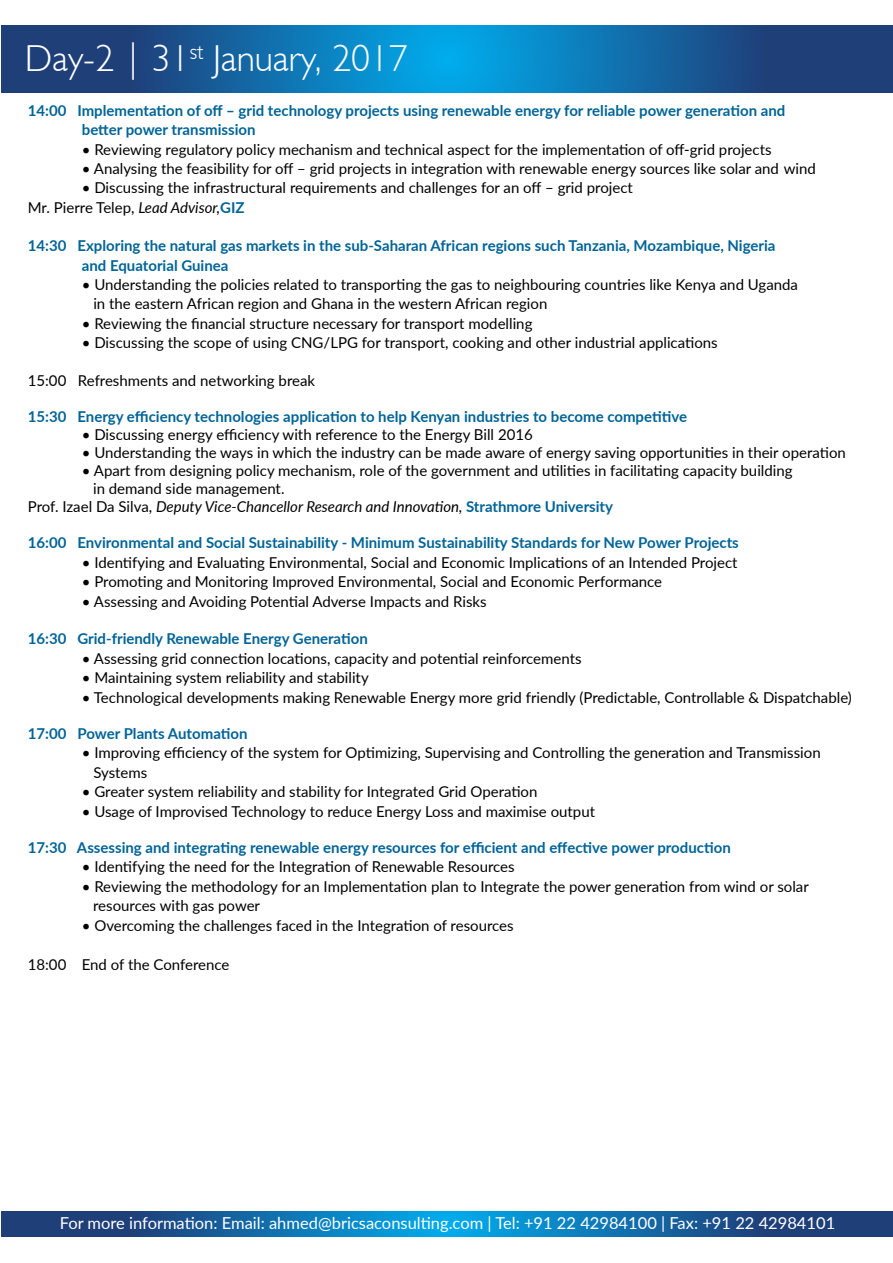
<style>
.page{position:relative;width:893px;height:1263px;background:#fff}
.page>*{position:absolute;margin:0;border:0;box-sizing:border-box;transform-origin:0 0}
.t1{font:300 37.5px "Humanist 521 BT";color:#fff}
.t2{font:16.5px "Lato";color:#fff}
.t3{font:15px/19.4px "Lato";color:#000}
.t4{font:700 15px/19.4px "Lato";color:#006497}
.t5{font:italic 15px "Lato";color:#000}
.s1{font-style:italic}
.s2{font-weight:700;color:#006497}
.s3{font-style:normal}
.s4{font-weight:700;font-style:normal;color:#006497}
</style>
<div class="page">
<svg style="left:1px;top:1211px;width:892px;height:25px;background:#1366a2"></svg>
<svg style="left:1px;top:25px;width:892px;height:67px;background:#1465a2"></svg>
<h1 class="t1" style="left:25px;top:35px;width:385px">Day-2 | 31<sup>st</sup> January, 2017</h1>
<p class="t4" style="left:82px;top:100px;width:705px;text-indent:-54px">14:00 Implementation of off – grid technology projects using renewable energy for reliable power generation and better power transmission</p>
<p class="t3" style="left:82px;top:139px;width:691px">• Reviewing regulatory policy mechanism and technical aspect for the implementation of off-grid projects</p>
<p class="t3" style="left:82px;top:158px;width:736px">• Analysing the feasibility for off – grid projects in integration with renewable energy sources like solar and wind</p>
<p class="t3" style="left:28px;top:177px;width:607px;text-indent:54px">• Discussing the infrastructural requirements and challenges for an off – grid project<br>Mr. Pierre Telep, <span class="s1">Lead Advisor,</span><span class="s2">GIZ</span></p>
<p class="t4" style="left:82px;top:236px;width:695px;text-indent:-54px">14:30 Exploring the natural gas markets in the sub-Saharan African regions such Tanzania, Mozambique, Nigeria and Equatorial Guinea</p>
<p class="t3" style="left:93px;top:274px;width:706px;text-indent:-12px">• Understanding the policies related to transporting the gas to neighbouring countries like Kenya and Uganda in the eastern African region and Ghana in the western African region</p>
<p class="t3" style="left:82px;top:313px;width:452px">• Reviewing the financial structure necessary for transport modelling</p>
<p class="t3" style="left:82px;top:332px;width:637px">• Discussing the scope of using CNG/LPG for transport, cooking and other industrial applications</p>
<p class="t3" style="left:28px;top:370px;width:289px">15:00 Refreshments and networking break</p>
<p class="t4" style="left:28px;top:406px;width:661px">15:30 Energy efficiency technologies application to help Kenyan industries to become competitive</p>
<p class="t3" style="left:82px;top:424px;width:452px">• Discussing energy efficiency with reference to the Energy Bill 2016</p>
<p class="t3" style="left:82px;top:442px;width:765px">• Understanding the ways in which the industry can be made aware of energy saving opportunities in their operation</p>
<p class="t3" style="left:82px;top:460px;width:712px">• Apart from designing policy mechanism, role of the government and utilities in facilitating capacity building</p>
<p class="t3" style="left:93px;top:478px;width:193px">in demand side management.</p>
<p class="t5" style="left:28px;top:495px;width:587px"><span class="s3">Prof. Izael Da Silva,</span> Deputy Vice-Chancellor Research and Innovation, <span class="s4">Strathmore University</span></p>
<p class="t4" style="left:28px;top:533px;width:713px">16:00 Environmental and Social Sustainability - Minimum Sustainability Standards for New Power Projects</p>
<p class="t3" style="left:82px;top:552px;width:657px">• Identifying and Evaluating Environmental, Social and Economic Implications of an Intended Project</p>
<p class="t3" style="left:82px;top:572px;width:582px">• Promoting and Monitoring Improved Environmental, Social and Economic Performance</p>
<p class="t3" style="left:82px;top:591px;width:406px">• Assessing and Avoiding Potential Adverse Impacts and Risks</p>
<p class="t4" style="left:28px;top:629px;width:342px">16:30 Grid-friendly Renewable Energy Generation</p>
<p class="t3" style="left:82px;top:648px;width:501px">• Assessing grid connection locations, capacity and potential reinforcements</p>
<p class="t3" style="left:82px;top:668px;width:288px">• Maintaining system reliability and stability</p>
<p class="t3" style="left:82px;top:687px;width:772px">• Technological developments making Renewable Energy more grid friendly (Predictable, Controllable &amp; Dispatchable)</p>
<p class="t4" style="left:28px;top:723px;width:221px">17:00 Power Plants Automation</p>
<p class="t3" style="left:93px;top:742px;width:729px;text-indent:-12px">• Improving efficiency of the system for Optimizing, Supervising and Controlling the generation and Transmission<br>Systems</p>
<p class="t3" style="left:82px;top:782px;width:457px">• Greater system reliability and stability for Integrated Grid Operation</p>
<p class="t3" style="left:82px;top:801px;width:515px">• Usage of Improvised Technology to reduce Energy Loss and maximise output</p>
<p class="t4" style="left:28px;top:837px;width:704px">17:30 Assessing and integrating renewable energy resources for efficient and effective power production</p>
<p class="t3" style="left:82px;top:857px;width:434px">• Identifying the need for the Integration of Renewable Resources</p>
<p class="t3" style="left:93px;top:876px;width:717px;text-indent:-11px">• Reviewing the methodology for an Implementation plan to Integrate the power generation from wind or solar resources with gas power</p>
<p class="t3" style="left:82px;top:915px;width:433px">• Overcoming the challenges faced in the Integration of resources</p>
<p class="t3" style="left:28px;top:954px;width:203px">18:00 End of the Conference</p>
<p class="t2" style="left:60px;top:1211px;width:777px">For more information: Email: ahmed@bricsaconsulting.com | Tel: +91 22 42984100 | Fax: +91 22 42984101</p>
</div>
